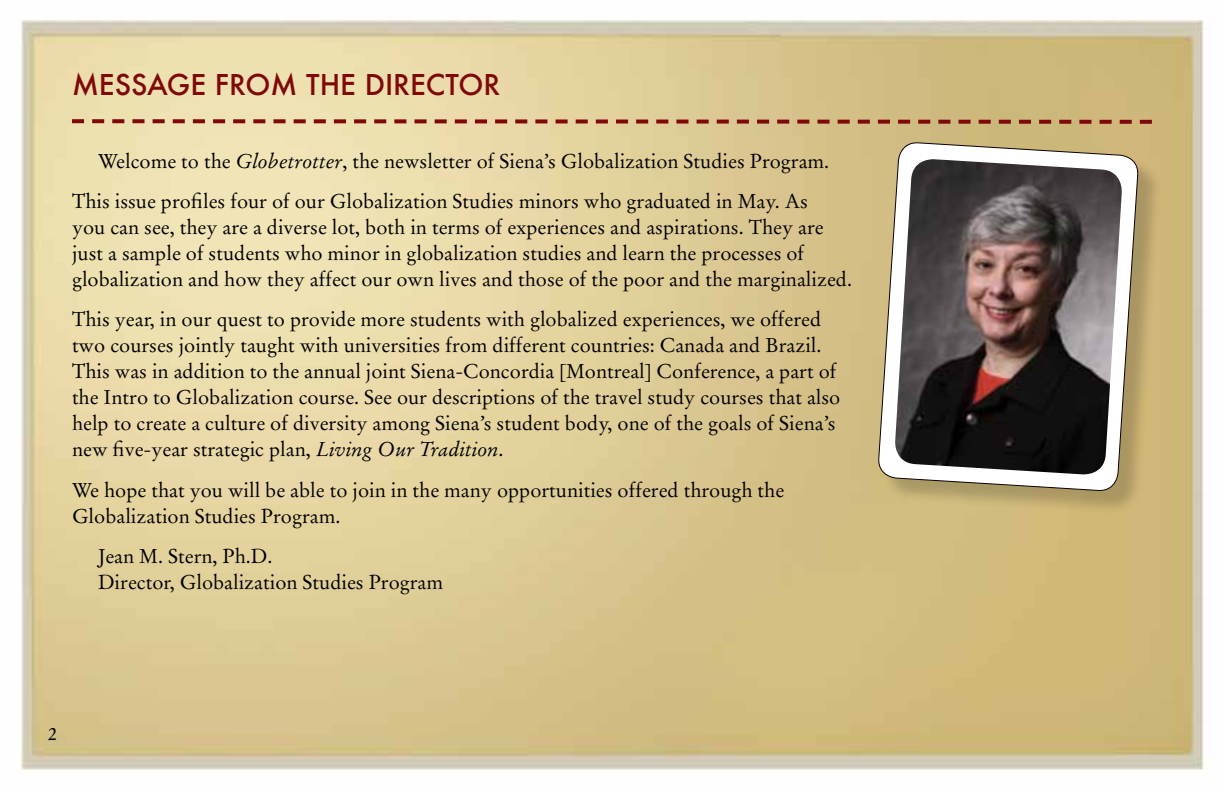
<style>
.page{position:relative;width:1224px;height:792px;background:#fff}
.page>*{position:absolute;margin:0;border:0;box-sizing:border-box;transform-origin:0 0}
.t1{font:500 28px "Futura";color:#7e080a}
.t2{font:20px/26px "Stempel Garamond LT Std";color:#000}
.t3{font:18px "Stempel Garamond LT Std";color:#000}
.s1{font-style:italic}
</style>
<div class="page">
<img style="left:20px;top:19px;width:1188px;height:751px">
<svg style="left:68px;top:117px;width:1088px;height:9px;background:#c59973"></svg>
<div style="left:882px;top:146px;width:281px;height:370px;background:#000;opacity:.19"></div>
<svg style="left:878px;top:142px;width:261px;height:350px"></svg>
<img style="left:894px;top:159px;width:229px;height:317px">
<h1 class="t1" style="left:72px;top:65px;width:430px">MESSAGE FROM THE DIRECTOR</h1>
<p class="t2" style="left:72px;top:141px;width:759px;line-height:40.4px;text-indent:26px">Welcome to the <span class="s1">Globetrotter</span>, the newsletter of Siena’s Globalization Studies Program.<br>This issue profiles four of our Globalization Studies minors who graduated in May. As</p>
<p class="t2" style="left:72px;top:214px;width:782px">you can see, they are a diverse lot, both in terms of experiences and aspirations. They are just a sample of students who minor in globalization studies and learn the processes of globalization and how they affect our own lives and those of the poor and the marginalized.</p>
<p class="t2" style="left:72px;top:307px;width:770px">This year, in our quest to provide more students with globalized experiences, we offered two courses jointly taught with universities from different countries: Canada and Brazil.<br>This was in addition to the annual joint Siena-Concordia [Montreal] Conference, a part of the Intro to Globalization course. See our descriptions of the travel study courses that also help to create a culture of diversity among Siena’s student body, one of the goals of Siena’s new five-year strategic plan, <span class="s1">Living Our Tradition</span>.</p>
<p class="t2" style="left:72px;top:477px;width:714px">We hope that you will be able to join in the many opportunities offered through the<br>Globalization Studies Program.</p>
<p class="t2" style="left:98px;top:543px;width:347px">Jean M. Stern, Ph.D.<br>Director, Globalization Studies Program</p>
<p class="t3" style="left:48px;top:723px;width:10px">2</p>
</div>
